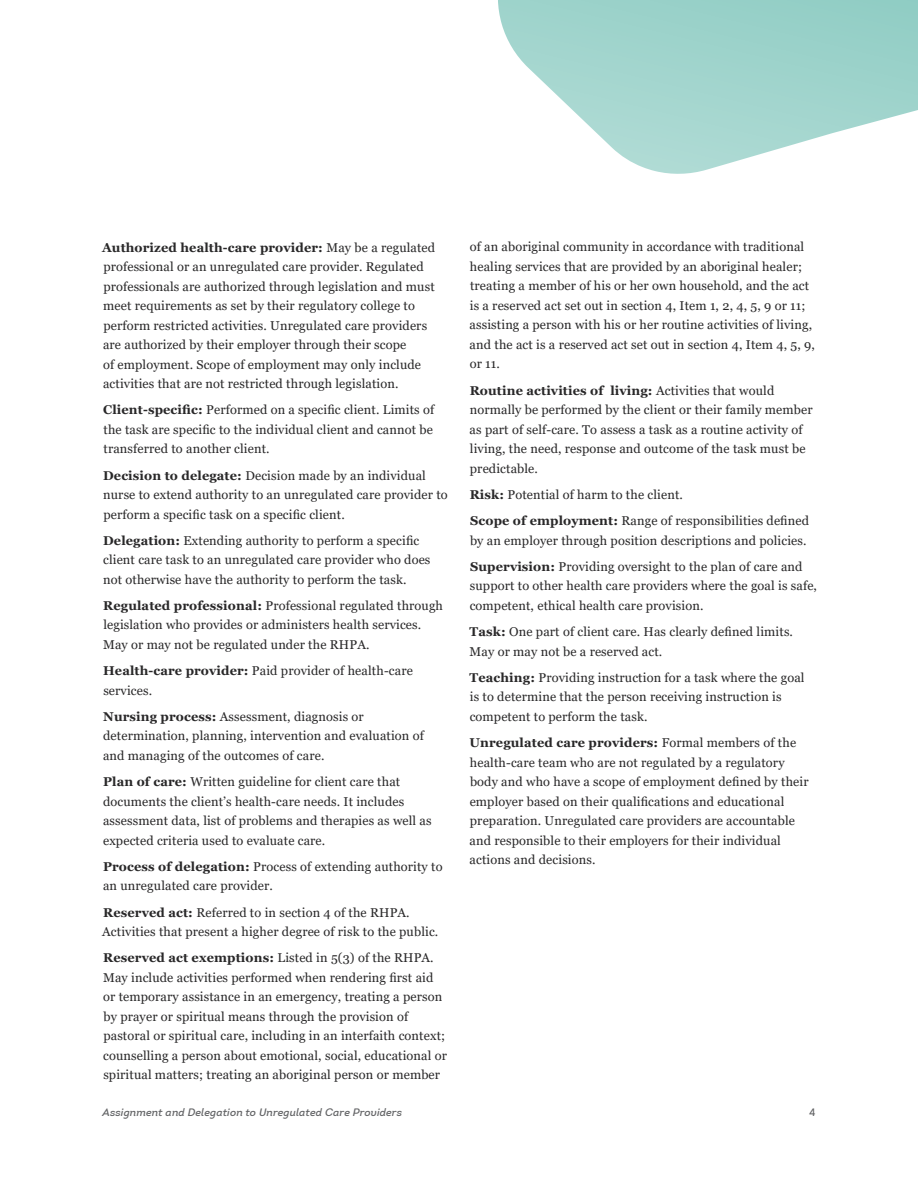
<style>
.page{position:relative;width:918px;height:1188px;background:#fff}
.page>*{position:absolute;margin:0;border:0;box-sizing:border-box;transform-origin:0 0}
.t1{font:12.75px/19.5px "Georgia";letter-spacing:.01em;color:#292829}
.t2{font:italic 10.5px "Intro";letter-spacing:.01em;color:#636466}
.t3{font:10.5px "Intro";color:#636466}
.s1{font-weight:700}
</style>
<div class="page">
<svg style="left:498px;top:0;width:420px;height:174px;fill:#a3d5ce"></svg>
<p class="t1" style="left:102px;top:238px;width:335px"><span class="s1">Authorized health-care provider:</span> May be a regulated professional or an unregulated care provider. Regulated professionals are authorized through legislation and must meet requirements as set by their regulatory college to perform restricted activities. Unregulated care providers are authorized by their employer through their scope<br>of employment. Scope of employment may only include activities that are not restricted through legislation.</p>
<p class="t1" style="left:103px;top:400px;width:333px;text-align:justify"><span class="s1">Client-specific:</span> Performed on a specific client. Limits of the task are specific to the individual client and cannot be transferred to another client.</p>
<p class="t1" style="left:103px;top:466px;width:346px"><span class="s1">Decision to delegate:</span> Decision made by an individual nurse to extend authority to an unregulated care provider to perform a specific task on a specific client.</p>
<p class="t1" style="left:103px;top:531px;width:329px"><span class="s1">Delegation:</span> Extending authority to perform a specific client care task to an unregulated care provider who does not otherwise have the authority to perform the task.</p>
<p class="t1" style="left:103px;top:596px;width:342px"><span class="s1">Regulated professional:</span> Professional regulated through legislation who provides or administers health services.<br>May or may not be regulated under the RHPA.</p>
<p class="t1" style="left:103px;top:661px;width:311px"><span class="s1">Health-care provider:</span> Paid provider of health-care services.</p>
<p class="t1" style="left:103px;top:707px;width:322px"><span class="s1">Nursing process:</span> Assessment, diagnosis or determination, planning, intervention and evaluation of and managing of the outcomes of care.</p>
<p class="t1" style="left:103px;top:772px;width:330px"><span class="s1">Plan of care:</span> Written guideline for client care that documents the client’s health-care needs. It includes assessment data, list of problems and therapies as well as expected criteria used to evaluate care.</p>
<p class="t1" style="left:103px;top:857px;width:341px"><span class="s1">Process of delegation:</span> Process of extending authority to an unregulated care provider.</p>
<p class="t1" style="left:102px;top:903px;width:338px"><span class="s1">Reserved act:</span> Referred to in section 4 of the RHPA.<br>Activities that present a higher degree of risk to the public.</p>
<p class="t1" style="left:103px;top:949px;width:345px"><span class="s1">Reserved act exemptions:</span> Listed in 5(3) of the RHPA.<br>May include activities performed when rendering first aid or temporary assistance in an emergency, treating a person by prayer or spiritual means through the provision of pastoral or spiritual care, including in an interfaith context; counselling a person about emotional, social, educational or spiritual matters; treating an aboriginal person or member</p>
<p class="t1" style="left:470px;top:238px;width:347px">of an aboriginal community in accordance with traditional healing services that are provided by an aboriginal healer; treating a member of his or her own household, and the act is a reserved act set out in section 4, Item 1, 2, 4, 5, 9 or 11; assisting a person with his or her routine activities of living, and the act is a reserved act set out in section 4, Item 4, 5, 9, or 11.</p>
<p class="t1" style="left:470px;top:381px;width:345px"><span class="s1">Routine activities of living:</span> Activities that would normally be performed by the client or their family member as part of self-care. To assess a task as a routine activity of living, the need, response and outcome of the task must be predictable.</p>
<p class="t1" style="left:470px;top:482px;width:341px;line-height:26.2px"><span class="s1">Risk:</span> Potential of harm to the client.<br><span class="s1">Scope of employment:</span> Range of responsibilities defined</p>
<p class="t1" style="left:470px;top:527px;width:338px;line-height:26.2px">by an employer through position descriptions and policies.<br><span class="s1">Supervision:</span> Providing oversight to the plan of care and</p>
<p class="t1" style="left:470px;top:577px;width:349px">support to other health care providers where the goal is safe, competent, ethical health care provision.</p>
<p class="t1" style="left:470px;top:622px;width:325px"><span class="s1">Task:</span> One part of client care. Has clearly defined limits.<br>May or may not be a reserved act.</p>
<p class="t1" style="left:470px;top:668px;width:336px"><span class="s1">Teaching:</span> Providing instruction for a task where the goal is to determine that the person receiving instruction is competent to perform the task.</p>
<p class="t1" style="left:470px;top:733px;width:341px"><span class="s1">Unregulated care providers:</span> Formal members of the health-care team who are not regulated by a regulatory body and who have a scope of employment defined by their employer based on their qualifications and educational preparation. Unregulated care providers are accountable and responsible to their employers for their individual actions and decisions.</p>
<p class="t2" style="left:103px;top:1106px;width:301px">Assignment and Delegation to Unregulated Care Providers</p>
<p class="t3" style="left:809px;top:1106px;width:8px">4</p>
</div>
